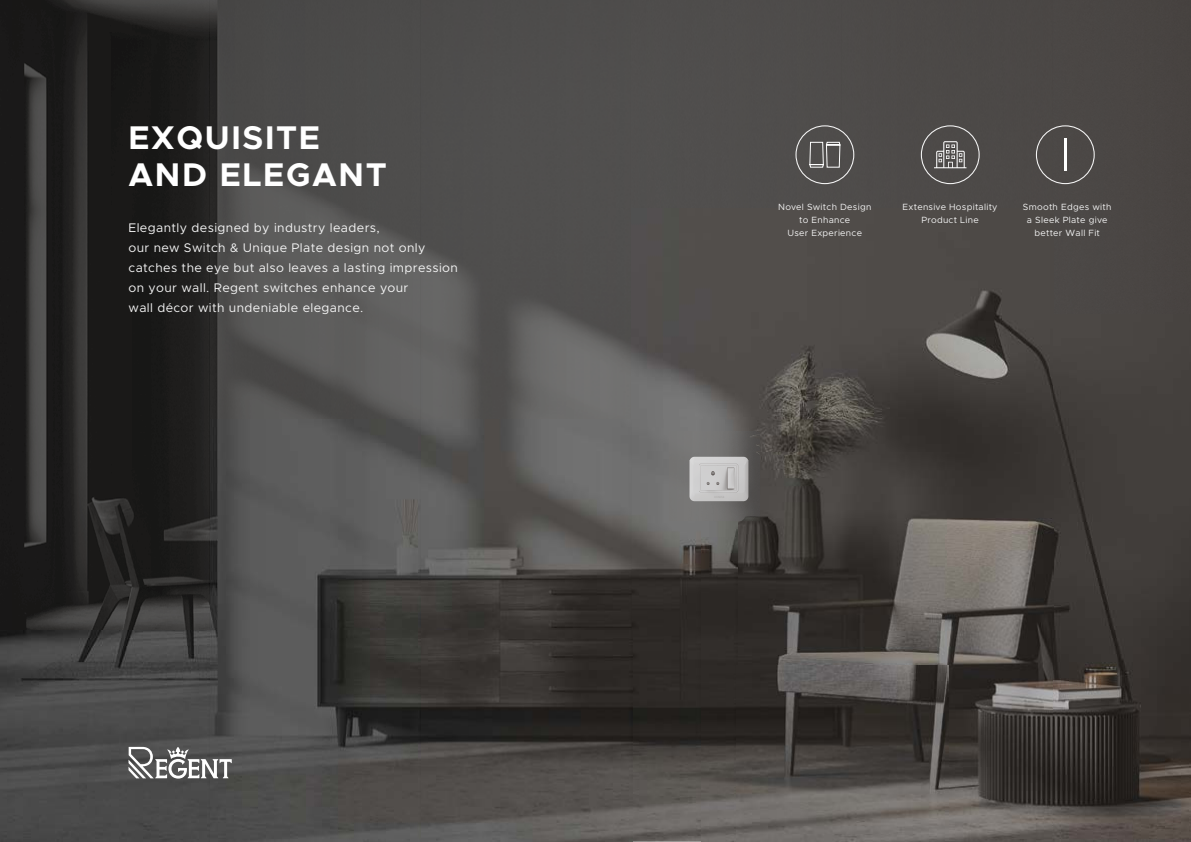
<style>
.page{position:relative;width:1191px;height:842px;background:#fff}
.page>*{position:absolute;margin:0;border:0;box-sizing:border-box;transform-origin:0 0}
.t1{font:700 33px/37px "Metropolis";letter-spacing:.05em;color:#fff}
.t2{font:12.5px/20px "Metropolis";letter-spacing:.03em;color:#f4f4f4}
.t3{font:9px/13px "Metropolis";letter-spacing:.03em;color:#f4f4f4;text-align:center}
</style>
<div class="page">
<img style="left:0;top:0;width:1053px;height:419px">
<img style="left:1053px;top:0;width:138px;height:842px">
<img style="left:0;top:419px;width:702px;height:423px">
<img style="left:702px;top:419px;width:351px;height:36px">
<img style="left:737px;top:455px;width:316px;height:387px">
<img style="left:702px;top:521px;width:35px;height:321px">
<img style="left:669px;top:431px;width:90px;height:90px">
<svg style="left:795px;top:125px;width:300px;height:60px"></svg>
<svg style="left:128px;top:747px;width:104px;height:32px"></svg>
<h1 class="t1" style="left:128px;top:119px;width:260px">EXQUISITE<br>AND ELEGANT</h1>
<p class="t2" style="left:128px;top:218px;width:331px">Elegantly designed by industry leaders,<br>our new Switch &amp; Unique Plate design not only catches the eye but also leaves a lasting impression on your wall. Regent switches enhance your<br>wall décor with undeniable elegance.</p>
<p class="t3" style="left:778px;top:200px;width:95px">Novel Switch Design to Enhance<br>User Experience</p>
<p class="t3" style="left:902px;top:200px;width:97px">Extensive Hospitality<br>Product Line</p>
<p class="t3" style="left:1023px;top:200px;width:90px">Smooth Edges with a Sleek Plate give better Wall Fit</p>
</div>
